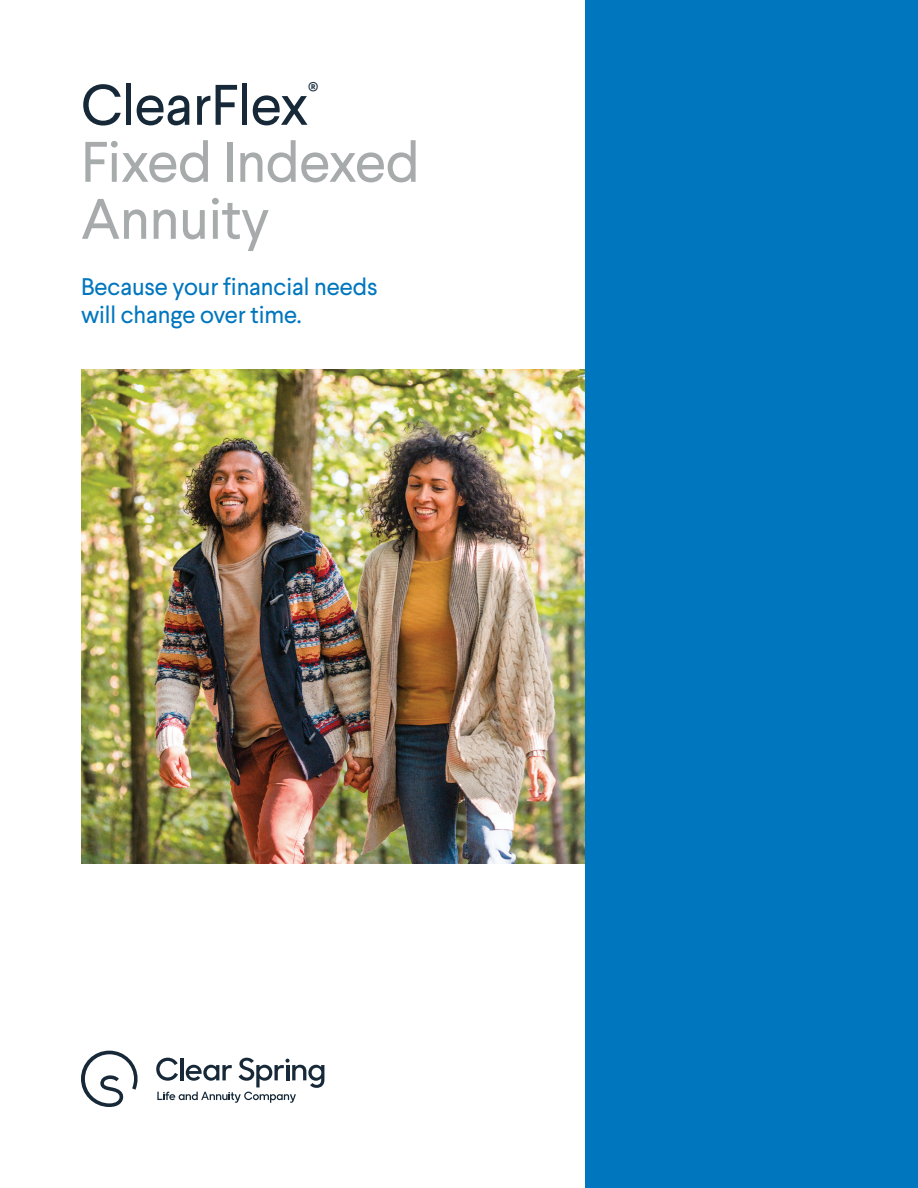
<style>
.page{position:relative;width:918px;height:1188px;background:#fff}
.page>*{position:absolute;margin:0;border:0;box-sizing:border-box;transform-origin:0 0}
.t1{font:57px "Larsseit";letter-spacing:-.01em;color:#a8abac}
.t2{font:57px "Larsseit";letter-spacing:-.01em;color:#172938}
.t3{font:24px/28.8px "Larsseit";letter-spacing:-.005em;color:#0076be}
.t4{font:17.55px "Larsseit";color:#172938}
</style>
<div class="page">
<div style="left:585px;top:0;width:333px;height:1188px;background:#0076be"></div>
<svg style="left:81px;top:1050px;width:57px;height:57px"></svg>
<svg style="left:156px;top:1058px;width:168px;height:45px"></svg>
<img style="left:81px;top:369px;width:504px;height:494px">
<p class="t2" style="left:81px;top:68px;width:229px">ClearFlex</p>
<p class="t4" style="left:308px;top:78px;width:12px">®</p>
<p class="t1" style="left:81px;top:125px;width:340px">Fixed Indexed</p>
<p class="t1" style="left:81px;top:182px;width:190px">Annuity</p>
<p class="t3" style="left:81px;top:271px;width:298px">Because your financial needs will change over time.</p>
</div>
